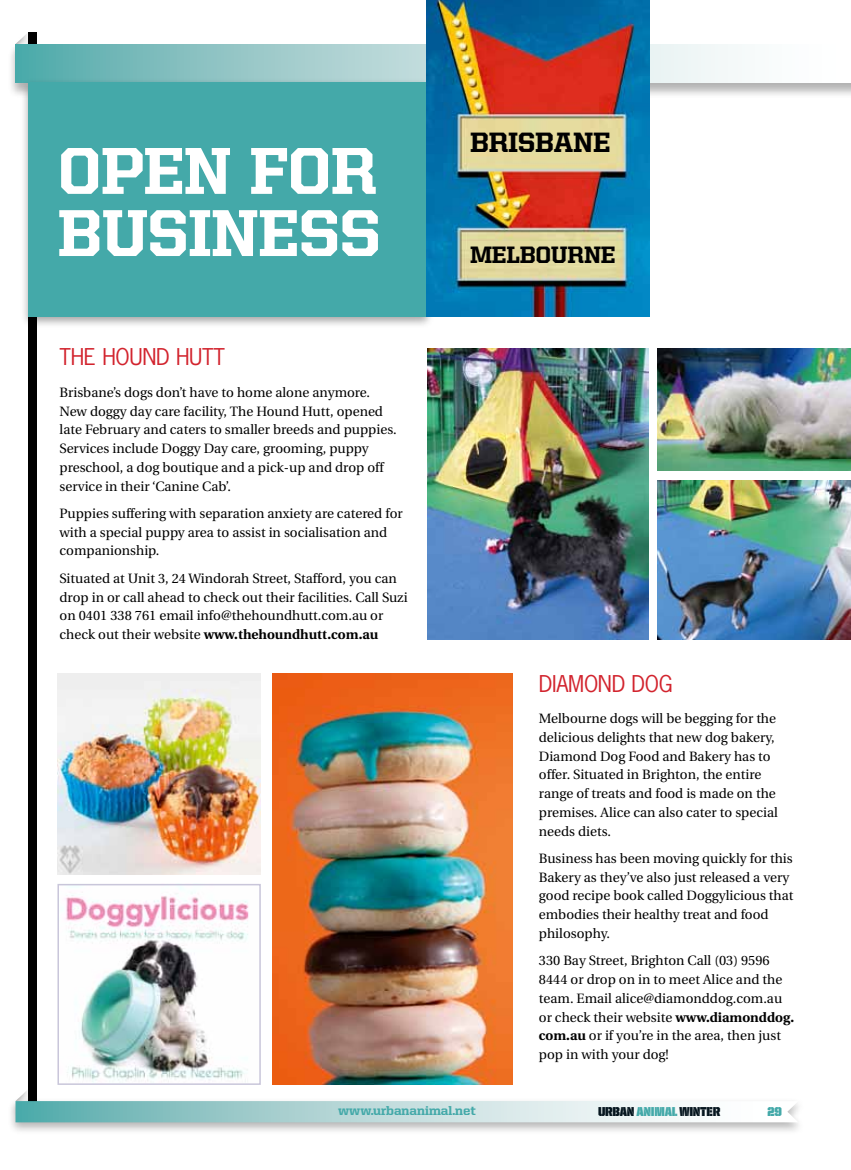
<style>
.page{position:relative;width:851px;height:1170px;background:#fff}
.page>*{position:absolute;margin:0;border:0;box-sizing:border-box;transform-origin:0 0}
.t1{font:800 66.45px/62.1px "United Serif Reg";letter-spacing:-.015em;color:#fff}
.t2{font:800 28.05px "United Serif Reg";letter-spacing:-.015em;color:#000}
.t3{font:800 23.85px "United Serif Reg";letter-spacing:-.015em;color:#000}
.t4{font:21.75px "News Gothic Std";letter-spacing:-.015em;color:#d2232d}
.t5{font:13.5px/18.8px "Utopia";color:#000}
.t6{font:800 12.9px "United Serif Reg";letter-spacing:-.005em;color:#44a9a9}
.t7{font:12.9px "United Sans Semi Cond Stencil";letter-spacing:-.02em;color:#06161f}
.t8{font:12.9px "United Sans Semi Cond Stencil";color:#44a9a9}
.s1{font-weight:700}
.s2{color:#44a9a9}
</style>
<div class="page">
<svg style="left:16px;top:34px;width:12px;height:10px"></svg>
<div style="left:28px;top:32px;width:9px;height:1076px;background:#000"></div>
<div style="left:7px;top:1096px;width:798px;height:38px;background:#000;opacity:.3"></div>
<svg style="left:16px;top:1091px;width:782px;height:31px"></svg>
<div style="left:7px;top:44px;width:843px;height:55px;background:#000;opacity:.3"></div>
<svg style="left:15px;top:44px;width:835px;height:38px"></svg>
<img style="left:427px;top:348px;width:221px;height:291px">
<img style="left:657px;top:348px;width:193px;height:122px">
<img style="left:657px;top:480px;width:193px;height:159px">
<img style="left:57px;top:673px;width:203px;height:201px">
<img style="left:272px;top:673px;width:240px;height:411px">
<img style="left:65px;top:886px;width:184px;height:195px">
<div style="left:57px;top:883px;width:204px;height:201px;border:2px solid #c9c6da"></div>
<div style="left:20px;top:78px;width:414px;height:251px;background:#000;opacity:.35"></div>
<div style="left:28px;top:82px;width:398px;height:234px;background:#44a9a9"></div>
<img style="left:426px;top:0;width:223px;height:316px">
<h1 class="t1" style="left:57px;top:139px;width:321px">OPEN FOR<br>BUSINESS</h1>
<h3 class="t4" style="left:60px;top:343px;width:167px">THE HOUND HUTT</h3>
<p class="t5" style="left:60px;top:383px;width:338px">Brisbane’s dogs don’t have to home alone anymore.<br>New doggy day care facility, The Hound Hutt, opened late February and caters to smaller breeds and puppies.<br>Services include Doggy Day care, grooming, puppy preschool, a dog boutique and a pick-up and drop off service in their ‘Canine Cab’.</p>
<p class="t5" style="left:60px;top:504px;width:344px">Puppies suffering with separation anxiety are catered for with a special puppy area to assist in socialisation and companionship.</p>
<p class="t5" style="left:60px;top:569px;width:349px">Situated at Unit 3, 24 Windorah Street, Stafford, you can drop in or call ahead to check out their facilities. Call Suzi on 0401 338 761 email info@thehoundhutt.com.au or check out their website <span class="s1">www.thehoundhutt.com.au</span></p>
<h2 class="t2" style="left:470px;top:126px;width:142px">BRISBANE</h2>
<h3 class="t3" style="left:470px;top:241px;width:147px">MELBOURNE</h3>
<h3 class="t4" style="left:539px;top:669px;width:135px">DIAMOND DOG</h3>
<p class="t5" style="left:539px;top:709px;width:240px">Melbourne dogs will be begging for the delicious delights that new dog bakery, Diamond Dog Food and Bakery has to offer. Situated in Brighton, the entire range of treats and food is made on the premises. Alice can also cater to special needs diets.</p>
<p class="t5" style="left:539px;top:849px;width:256px">Business has been moving quickly for this Bakery as they’ve also just released a very good recipe book called Doggylicious that embodies their healthy treat and food philosophy.</p>
<p class="t5" style="left:539px;top:951px;width:257px">330 Bay Street, Brighton Call (03) 9596<br>8444 or drop on in to meet Alice and the team. Email alice@diamonddog.com.au or check their website <span class="s1">www.diamonddog. com.au</span> or if you’re in the area, then just pop in with your dog!</p>
<p class="t6" style="left:338px;top:1103px;width:139px">WWW.URBANANIMAL.NET</p>
<p class="t7" style="left:598px;top:1104px;width:124px">URBAN <span class="s2">ANIMAL</span> WINTER</p>
<p class="t8" style="left:767px;top:1104px;width:16px">29</p>
</div>
